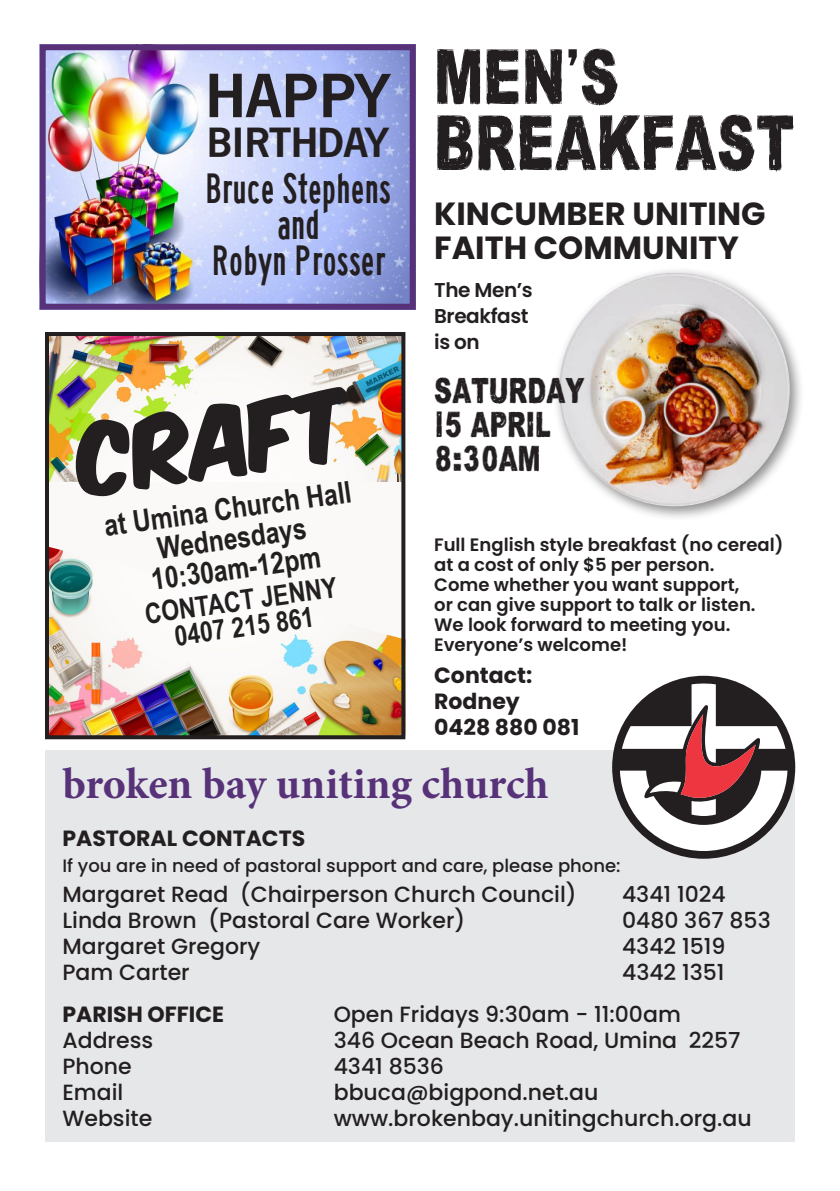
<style>
.page{position:relative;width:840px;height:1191px;background:#fff}
.page>*{position:absolute;margin:0;border:0;box-sizing:border-box;transform-origin:0 0}
.t1{font:78px/66px "Gsubadaslowly";color:#231f20}
.t2{font:700 62px "News Gothic BQ";color:#231f20}
.t3{font:44px/36px "Highway Gothic Condensed";color:#231f20;text-align:center}
.t4{font:700 44px "Minion Pro";letter-spacing:-.005em;color:#583279}
.t5{font:700 42px "News Gothic BQ";color:#231f20}
.t6{font:36px/34px "Gsubadaslowly";color:#231f20}
.t7{font:700 32px "Poppins";color:#231f20}
.t8{font:700 30px "Arial Narrow";color:#231f20}
.t9{font:700 28px "Arial Narrow";color:#231f20}
.t10{font:500 22px "Poppins";color:#231f20}
.t11{font:700 22px "Poppins";color:#231f20}
.t12{font:600 20px/26px "Poppins";letter-spacing:-.02em;color:#231f20}
.t13{font:600 18px/20px "Poppins";color:#231f20}
.t14{font:500 18px "Poppins";color:#231f20}
.s1{font-family:"Bebas Neue"}
</style>
<div class="page">
<img style="left:47px;top:51px;width:361px;height:252px">
<div style="left:40px;top:44px;width:375px;height:266px;border:6px solid #583279"></div>
<div style="left:45px;top:750px;width:749px;height:391px;background:#e6e7e9"></div>
<svg style="left:612px;top:676px;width:182px;height:182px"></svg>
<img style="left:50px;top:337px;width:350px;height:145px">
<div style="left:45px;top:482px;width:360px;height:244px;background:#faf9f7"></div>
<svg style="left:75px;top:386px;width:274px;height:111px"></svg>
<img style="left:50px;top:547px;width:350px;height:187px">
<div style="left:45px;top:332px;width:360px;height:407px;border:4px solid #231f20"></div>
<div style="left:551px;top:266px;width:252px;height:255px;background:#231f20;opacity:.52"></div>
<img style="left:558px;top:273px;width:231px;height:233px">
<h1 class="t1" style="left:434px;top:46px;width:361px">MEN<span class="s1">’</span>S<br>BREAKFAST</h1>
<p class="t2" style="left:206px;top:60px;width:186px">HAPPY</p>
<p class="t5" style="left:207px;top:119px;width:183px">BIRTHDAY</p>
<p class="t3" style="left:206px;top:171px;width:186px">Bruce Stephens</p>
<p class="t3" style="left:212px;top:207px;width:175px">and<br>Robyn Prosser</p>
<p class="t7" style="left:434px;top:195px;width:333px">KINCUMBER UNITING</p>
<p class="t7" style="left:434px;top:229px;width:306px">FAITH COMMUNITY</p>
<p class="t12" style="left:434px;top:277px;width:100px">The Men’s<br>Breakfast is on</p>
<p class="t6" style="left:434px;top:374px;width:151px">SATURDAY<br>15 APRIL<br>8:30AM</p>
<p class="t8" style="left:101px;top:503px;width:250px;rotate:-8deg">at Umina Church Hall</p>
<p class="t8" style="left:154px;top:526px;width:151px;rotate:-8deg">Wednesdays</p>
<p class="t8" style="left:148px;top:557px;width:172px;rotate:-8deg">10:30am-12pm</p>
<p class="t9" style="left:142px;top:593px;width:195px;rotate:-8deg">CONTACT JENNY</p>
<p class="t9" style="left:172px;top:615px;width:142px;rotate:-8deg">0407 215 861</p>
<p class="t13" style="left:434px;top:534px;width:350px">Full English style breakfast (no cereal) at a cost of only $5 per person.</p>
<p class="t13" style="left:434px;top:574px;width:323px">Come whether you want support, or can give support to talk or listen.<br>We look forward to meeting you.<br>Everyone’s welcome!</p>
<p class="t11" style="left:434px;top:662px;width:99px">Contact:</p>
<p class="t11" style="left:434px;top:688px;width:87px">Rodney</p>
<p class="t11" style="left:434px;top:714px;width:147px">0428 880 081</p>
<p class="t4" style="left:62px;top:752px;width:487px">broken bay uniting church</p>
<p class="t11" style="left:62px;top:825px;width:244px">PASTORAL CONTACTS</p>
<p class="t14" style="left:62px;top:855px;width:559px">If you are in need of pastoral support and care, please phone:</p>
<p class="t10" style="left:62px;top:881px;width:515px">Margaret Read (Chairperson Church Council)</p>
<p class="t10" style="left:621px;top:881px;width:105px">4341 1024</p>
<p class="t10" style="left:62px;top:907px;width:404px">Linda Brown (Pastoral Care Worker)</p>
<p class="t10" style="left:621px;top:907px;width:150px">0480 367 853</p>
<p class="t10" style="left:62px;top:933px;width:199px">Margaret Gregory</p>
<p class="t10" style="left:621px;top:933px;width:105px">4342 1519</p>
<p class="t10" style="left:62px;top:959px;width:129px">Pam Carter</p>
<p class="t10" style="left:621px;top:959px;width:104px">4342 1351</p>
<p class="t11" style="left:62px;top:1001px;width:163px">PARISH OFFICE</p>
<p class="t10" style="left:333px;top:1001px;width:348px">Open Fridays 9:30am - 11:00am</p>
<p class="t10" style="left:62px;top:1027px;width:92px">Address</p>
<p class="t10" style="left:333px;top:1027px;width:408px">346 Ocean Beach Road, Umina 2257</p>
<p class="t10" style="left:62px;top:1053px;width:71px">Phone</p>
<p class="t10" style="left:333px;top:1053px;width:112px">4341 8536</p>
<p class="t10" style="left:62px;top:1079px;width:62px">Email</p>
<p class="t10" style="left:333px;top:1079px;width:266px">bbuca@bigpond.net.au</p>
<p class="t10" style="left:62px;top:1105px;width:91px">Website</p>
<p class="t10" style="left:333px;top:1105px;width:419px">www.brokenbay.unitingchurch.org.au</p>
</div>
